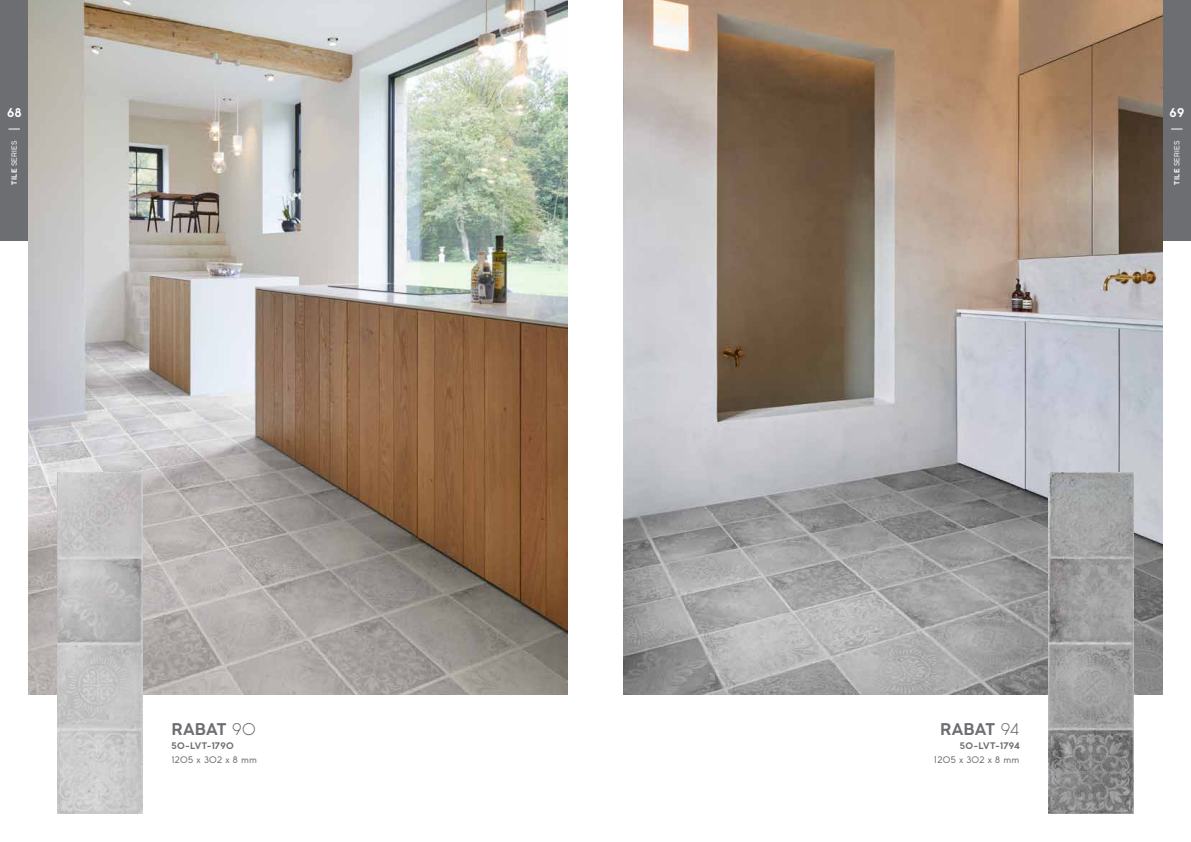
<style>
.page{position:relative;width:1191px;height:842px;background:#fff}
.page>*{position:absolute;margin:0;border:0;box-sizing:border-box;transform-origin:0 0}
.t1{font:700 16px "Coco Gothic";letter-spacing:.02em;color:#6d6e71}
.t2{font:700 12px "Coco Gothic";color:#fff}
.t3{font:9px "Coco Gothic";letter-spacing:.025em;color:#6d6e71}
.t4{font:700 9px "Coco Gothic";letter-spacing:.035em;color:#6d6e71}
.t5{font:7px "Coco Gothic";letter-spacing:.03em;color:#fff}
.s1{font-weight:700}
.s2{font-weight:300}
</style>
<div class="page">
<div style="left:0;top:0;width:28px;height:241px;background:#6d6e71"></div>
<img style="left:28px;top:0;width:539px;height:694px">
<img style="left:58px;top:472px;width:84px;height:342px">
<div style="left:1162px;top:0;width:29px;height:241px;background:#6d6e71"></div>
<img style="left:624px;top:0;width:538px;height:694px">
<img style="left:1048px;top:472px;width:85px;height:342px">
<h2 class="t2" style="left:7px;top:104px;width:16px">68</h2>
<p class="t5" style="left:9px;top:184px;width:45px;rotate:-90deg"><span class="s1">TILE</span> SERIES</p>
<h1 class="t1" style="left:171px;top:717px;width:86px">RABAT <span class="s2">90</span></h1>
<p class="t4" style="left:171px;top:739px;width:64px">50-LVT-1790</p>
<p class="t3" style="left:171px;top:753px;width:87px">1205 x 302 x 8 mm</p>
<h2 class="t2" style="left:1169px;top:104px;width:16px">69</h2>
<p class="t5" style="left:1171px;top:184px;width:45px;rotate:-90deg"><span class="s1">TILE</span> SERIES</p>
<h1 class="t1" style="left:940px;top:717px;width:81px">RABAT <span class="s2">94</span></h1>
<p class="t4" style="left:960px;top:739px;width:61px">50-LVT-1794</p>
<p class="t3" style="left:934px;top:753px;width:87px">1205 x 302 x 8 mm</p>
</div>
